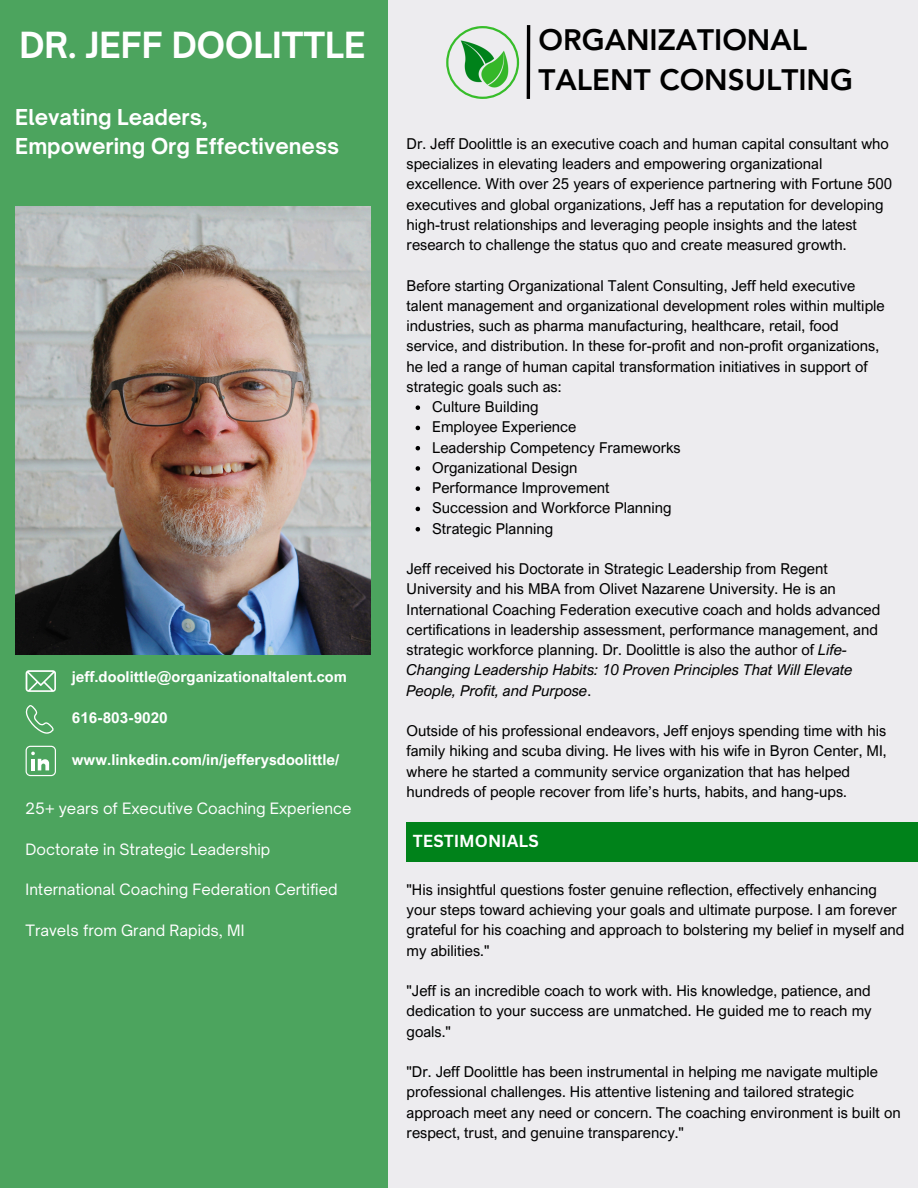
<style>
.page{position:relative;width:918px;height:1188px;background:#edecef}
.page>*{position:absolute;margin:0;border:0;box-sizing:border-box;transform-origin:0 0}
.t1{font:700 34.5px "Open Sauce One";color:#fff}
.t2{font:800 29.55px/39.9px "Avenir LT Pro";color:#000}
.t3{font:700 21px "Open Sauce One";color:#fff}
.t4{font:700 16.95px "Canva Sans";color:#fff}
.t5{font:15px/20.2px "Arial Nova";color:#000}
.t6{font:15px "Open Sauce One";color:#fff}
.t7{font:700 15px "Arial Nova";color:#fff}
.s1{font-style:italic}
</style>
<div class="page">
<div style="left:0;top:0;width:388px;height:1188px;background:#4ca45e"></div>
<img style="left:16px;top:207px;width:354px;height:447px">
<div style="left:407px;top:822px;width:511px;height:39px;background:#00821a"></div>
<svg style="left:26px;top:670px;width:30px;height:22px"></svg>
<svg style="left:26px;top:705px;width:28px;height:28px"></svg>
<svg style="left:446px;top:26px;width:73px;height:73px"></svg>
<hr style="left:527px;top:25px;width:3px;height:74px;background:#000">
<svg style="left:26px;top:746px;width:30px;height:30px"></svg>
<svg style="left:416px;top:405px;width:4px;height:5px"></svg>
<svg style="left:416px;top:426px;width:4px;height:4px"></svg>
<svg style="left:416px;top:446px;width:4px;height:4px"></svg>
<svg style="left:416px;top:466px;width:4px;height:5px"></svg>
<svg style="left:416px;top:486px;width:4px;height:5px"></svg>
<svg style="left:416px;top:507px;width:4px;height:4px"></svg>
<svg style="left:416px;top:527px;width:4px;height:4px"></svg>
<h3 class="t1" style="left:19px;top:23px;width:347px">DR. JEFF DOOLITTLE</h3>
<h2 class="t3" style="left:15px;top:104px;width:194px">Elevating Leaders,</h2>
<p class="t3" style="left:15px;top:133px;width:325px">Empowering Org Effectiveness</p>
<p class="t7" style="left:72px;top:667px;width:277px">jeff.doolittle@organizationaltalent.com</p>
<p class="t7" style="left:72px;top:709px;width:97px">616-803-9020</p>
<p class="t7" style="left:72px;top:751px;width:269px">www.linkedin.com/in/jefferysdoolittle/</p>
<p class="t6" style="left:26px;top:799px;width:328px">25+ years of Executive Coaching Experience</p>
<p class="t6" style="left:26px;top:840px;width:246px">Doctorate in Strategic Leadership</p>
<p class="t6" style="left:26px;top:880px;width:314px">International Coaching Federation Certified</p>
<p class="t6" style="left:26px;top:921px;width:220px">Travels from Grand Rapids, MI</p>
<p class="t2" style="left:539px;top:23px;width:316px">ORGANIZATIONAL<br>TALENT CONSULTING</p>
<p class="t5" style="left:407px;top:133px;width:487px">Dr. Jeff Doolittle is an executive coach and human capital consultant who specializes in elevating leaders and empowering organizational excellence. With over 25 years of experience partnering with Fortune 500 executives and global organizations, Jeff has a reputation for developing high-trust relationships and leveraging people insights and the latest research to challenge the status quo and create measured growth.</p>
<p class="t5" style="left:407px;top:275px;width:480px">Before starting Organizational Talent Consulting, Jeff held executive talent management and organizational development roles within multiple industries, such as pharma manufacturing, healthcare, retail, food service, and distribution. In these for-profit and non-profit organizations, he led a range of human capital transformation initiatives in support of strategic goals such as:</p>
<p class="t5" style="left:432px;top:396px;width:108px">Culture Building</p>
<p class="t5" style="left:432px;top:417px;width:146px">Employee Experience</p>
<p class="t5" style="left:432px;top:437px;width:250px">Leadership Competency Frameworks</p>
<p class="t5" style="left:432px;top:457px;width:147px">Organizational Design</p>
<p class="t5" style="left:432px;top:477px;width:179px">Performance Improvement</p>
<p class="t5" style="left:432px;top:498px;width:241px">Succession and Workforce Planning</p>
<p class="t5" style="left:432px;top:518px;width:123px">Strategic Planning</p>
<p class="t5" style="left:407px;top:558px;width:475px">Jeff received his Doctorate in Strategic Leadership from Regent University and his MBA from Olivet Nazarene University. He is an International Coaching Federation executive coach and holds advanced certifications in leadership assessment, performance management, and strategic workforce planning. Dr. Doolittle is also the author of <span class="s1">Life-Changing Leadership Habits: 10 Proven Principles That Will Elevate People, Profit, and Purpose</span>.</p>
<p class="t5" style="left:407px;top:720px;width:482px">Outside of his professional endeavors, Jeff enjoys spending time with his family hiking and scuba diving. He lives with his wife in Byron Center, MI, where he started a community service organization that has helped hundreds of people recover from life’s hurts, habits, and hang-ups.</p>
<h1 class="t4" style="left:413px;top:829px;width:127px">TESTIMONIALS</h1>
<p class="t5" style="left:407px;top:879px;width:499px">"His insightful questions foster genuine reflection, effectively enhancing your steps toward achieving your goals and ultimate purpose. I am forever grateful for his coaching and approach to bolstering my belief in myself and my abilities."</p>
<p class="t5" style="left:407px;top:980px;width:467px;text-align:justify">"Jeff is an incredible coach to work with. His knowledge, patience, and dedication to your success are unmatched. He guided me to reach my goals."</p>
<p class="t5" style="left:407px;top:1061px;width:496px">"Dr. Jeff Doolittle has been instrumental in helping me navigate multiple professional challenges. His attentive listening and tailored strategic approach meet any need or concern. The coaching environment is built on respect, trust, and genuine transparency."</p>
</div>
